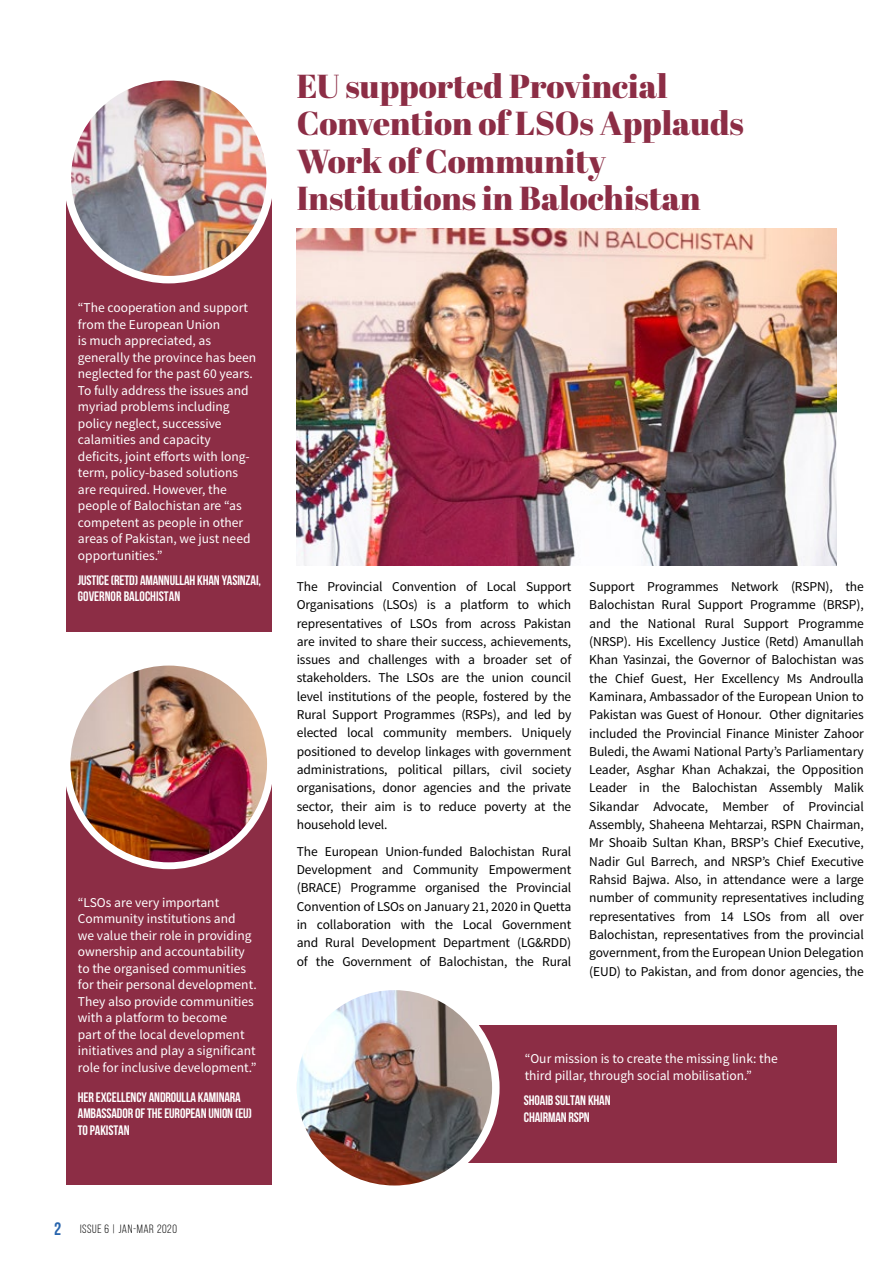
<style>
.page{position:relative;width:893px;height:1263px;background:#fff}
.page>*{position:absolute;margin:0;border:0;box-sizing:border-box;transform-origin:0 0}
.t1{font:33.15px/37.5px "Abril Fatface";color:#8c2d45}
.t2{font:13.8px/16.5px "Bebas Neue";letter-spacing:-.01em;color:#fff}
.t3{font:13.5px/18.3px "Source Sans Pro";letter-spacing:-.01em;color:#000;text-align:justify}
.t4{font:13.5px/16.5px "Source Sans Pro";color:#fff}
.t5{font:12px "Bebas Neue";letter-spacing:.05em;color:#000}
.s1{font-weight:700;font-size:18px;color:#2965ad}
</style>
<div class="page">
<img style="left:297px;top:229px;width:539px;height:337px">
<div style="left:66px;top:187px;width:205px;height:444px;background:#8c2d45"></div>
<img style="left:67px;top:77px;width:203px;height:203px;border-radius:101px">
<div style="left:64px;top:73px;width:210px;height:210px;border:8px solid #fff;border-radius:50%"></div>
<div style="left:66px;top:764px;width:205px;height:420px;background:#8c2d45"></div>
<img style="left:67px;top:662px;width:204px;height:204px;border-radius:102px">
<div style="left:64px;top:659px;width:210px;height:210px;border:7px solid #fff;border-radius:50%"></div>
<div style="left:377px;top:1025px;width:459px;height:137px;background:#8c2d45"></div>
<img style="left:293px;top:986px;width:203px;height:203px;border-radius:101px">
<div style="left:289px;top:983px;width:211px;height:210px;border:8px solid #fff;border-radius:50%"></div>
<h1 class="t1" style="left:297px;top:66px;width:449px">EU supported Provincial<br>Convention of LSOs Applauds<br>Work of Community<br>Institutions in Balochistan</h1>
<p class="t4" style="left:78px;top:300px;width:180px">“The cooperation and support from the European Union<br>is much appreciated, as generally the province has been neglected for the past 60 years.<br>To fully address the issues and myriad problems including policy neglect, successive calamities and capacity deficits, joint efforts with long&shy;term, policy-based solutions are required. However, the people of Balochistan are “as competent as people in other areas of Pakistan, we just need opportunities.”</p>
<p class="t2" style="left:78px;top:572px;width:185px">JUSTICE (RETD) AMANNULLAH KHAN YASINZAI,<br>GOVERNOR BALOCHISTAN</p>
<p class="t4" style="left:78px;top:894px;width:180px">“LSOs are very important<br>Community institutions and<br>we value their role in providing ownership and accountability to the organised communities for their personal development.<br>They also provide communities with a platform to become<br>part of the local development initiatives and play a significant role for inclusive development.”</p>
<p class="t2" style="left:78px;top:1089px;width:176px">HER EXCELLENCY ANDROULLA KAMINARA<br>AMBASSADOR OF THE EUROPEAN UNION (EU)<br>TO PAKISTAN</p>
<p class="t5" style="left:54px;top:1222px;width:124px"><span class="s1">2</span> ISSUE 6 | JAN-MAR 2020</p>
<p class="t3" style="left:297px;top:577px;width:276px">The Provincial Convention of Local Support Organisations (LSOs) is a platform to which representatives of LSOs from across Pakistan are invited to share their success, achievements, issues and challenges with a broader set of stakeholders. The LSOs are the union council level institutions of the people, fostered by the Rural Support Programmes (RSPs), and led by elected local community members. Uniquely positioned to develop linkages with government administrations, political pillars, civil society organisations, donor agencies and the private sector, their aim is to reduce poverty at the household level.</p>
<p class="t3" style="left:297px;top:842px;width:276px">The European Union-funded Balochistan Rural Development and Community Empowerment (BRACE) Programme organised the Provincial Convention of LSOs on January 21, 2020 in Quetta in collaboration with the Local Government and Rural Development Department (LG&amp;RDD) of the Government of Balochistan, the Rural</p>
<p class="t3" style="left:589px;top:578px;width:276px">Support Programmes Network (RSPN), the Balochistan Rural Support Programme (BRSP), and the National Rural Support Programme (NRSP). His Excellency Justice (Retd) Amanullah Khan Yasinzai, the Governor of Balochistan was the Chief Guest, Her Excellency Ms Androulla Kaminara, Ambassador of the European Union to Pakistan was Guest of Honour. Other dignitaries included the Provincial Finance Minister Zahoor Buledi, the Awami National Party’s Parliamentary Leader, Asghar Khan Achakzai, the Opposition Leader in the Balochistan Assembly Malik Sikandar Advocate, Member of Provincial Assembly, Shaheena Mehtarzai, RSPN Chairman, Mr Shoaib Sultan Khan, BRSP’s Chief Executive, Nadir Gul Barrech, and NRSP’s Chief Executive Rahsid Bajwa. Also, in attendance were a large number of community representatives including representatives from 14 LSOs from all over Balochistan, representatives from the provincial government, from the European Union Delegation (EUD) to Pakistan, and from donor agencies, the</p>
<p class="t4" style="left:525px;top:1050px;width:255px">“Our mission is to create the missing link: the third pillar, through social mobilisation.”</p>
<p class="t2" style="left:524px;top:1092px;width:88px">SHOAIB SULTAN KHAN<br>CHAIRMAN RSPN</p>
</div>
